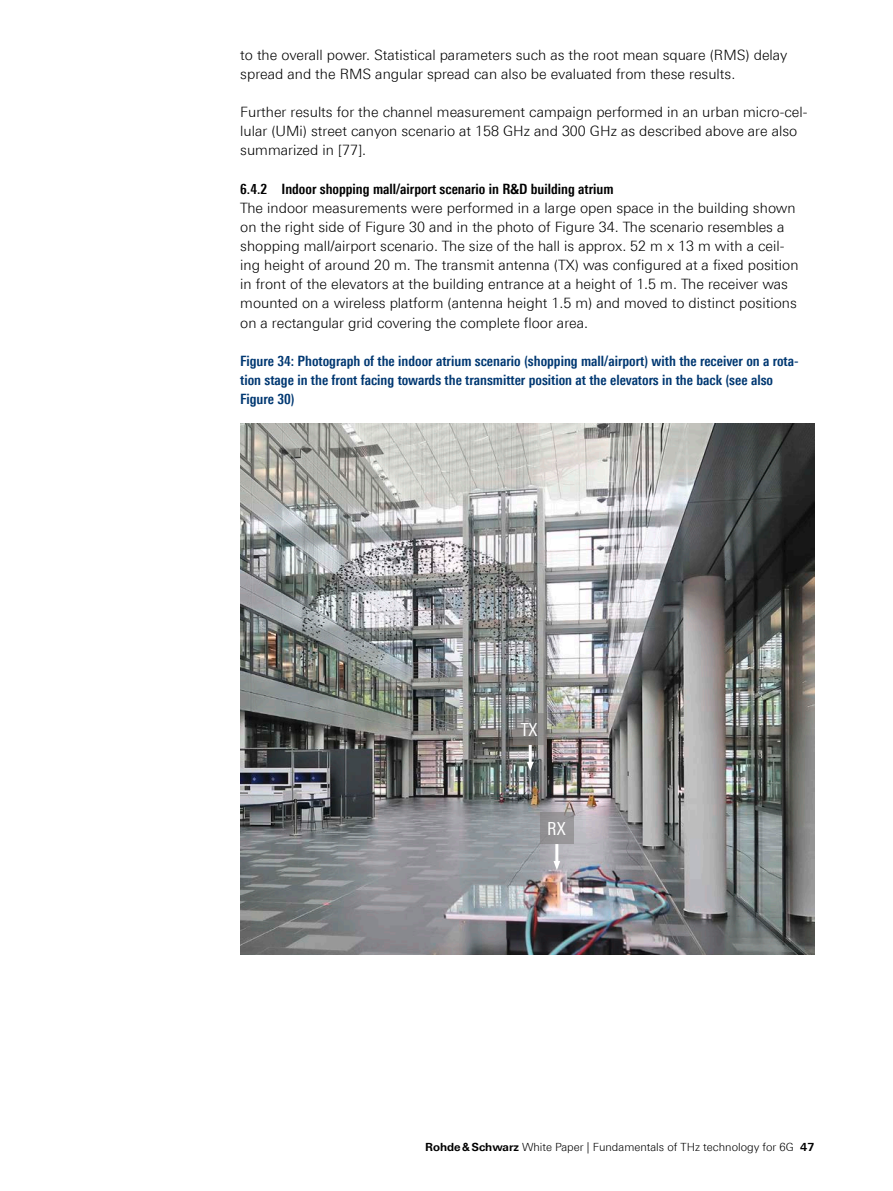
<style>
.page{position:relative;width:893px;height:1191px;background:#fff}
.page>*{position:absolute;margin:0;border:0;box-sizing:border-box;transform-origin:0 0}
.Grafiktext_12_pt_wei{font:18px "Linotype Univers 420 Cn";color:#fff}
.Haupttext_ohne_Absta{font:300 14.25px/19.2px "Linotype Univers 330";color:#000}
.Haupttext{font:300 14.25px/19.2px "Linotype Univers 330";color:#000}
.t1{font:700 14.25px/19.2px "Linotype Univers 620 Cn";color:#003872}
.t2{font:700 14.25px "Linotype Univers 620 Cn";color:#000}
.t3{font:300 11.25px "Linotype Univers 330";color:#000}
.s1{font-family:"Linotype Univers 630";font-weight:700}
</style>
<div class="page">
<img style="left:240px;top:424px;width:574px;height:530px">
<div style="left:540px;top:812px;width:34px;height:32px;background:#969497"></div>
<hr style="left:555px;top:844px;width:3px;height:18px;background:#fff">
<svg style="left:553px;top:861px;width:7px;height:9px"></svg>
<svg style="left:513px;top:713px;width:34px;height:32px"></svg>
<hr style="left:529px;top:745px;width:3px;height:18px;background:#fff">
<svg style="left:527px;top:762px;width:7px;height:9px"></svg>
<p class="Haupttext" style="left:240px;top:45px;width:549px">to the overall power. Statistical parameters such as the root mean square (RMS) delay spread and the RMS angular spread can also be evaluated from these results.</p>
<p class="Haupttext" style="left:240px;top:102px;width:569px">Further results for the channel measurement campaign performed in an urban micro-cel&shy;lular (UMi) street canyon scenario at 158 GHz and 300 GHz as described above are also summarized in [77].</p>
<p class="t2" style="left:240px;top:180px;width:375px">6.4.2 Indoor shopping mall/airport scenario in R&amp;D building atrium</p>
<p class="Haupttext_ohne_Absta" style="left:240px;top:198px;width:560px">The indoor measurements were performed in a large open space in the building shown on the right side of Figure 30 and in the photo of Figure 34. The scenario resembles a shopping mall/airport scenario. The size of the hall is approx. 52 m x 13 m with a ceil&shy;ing height of around 20 m. The transmit antenna (TX) was configured at a fixed position in front of the elevators at the building entrance at a height of 1.5 m. The receiver was mounted on a wireless platform (antenna height 1.5 m) and moved to distinct positions on a rectangular grid covering the complete floor area.</p>
<p class="t1" style="left:240px;top:351px;width:560px">Figure 34: Photograph of the indoor atrium scenario (shopping mall/airport) with the receiver on a rota&shy;tion stage in the front facing towards the transmitter position at the elevators in the back (see also<br>Figure 30)</p>
<p class="Grafiktext_12_pt_wei" style="left:521px;top:718px;width:18px">TX</p>
<p class="Grafiktext_12_pt_wei" style="left:547px;top:817px;width:20px">RX</p>
<p class="t3" style="left:425px;top:1140px;width:391px"><span class="s1">Rohde&amp;Schwarz</span> White Paper | Fundamentals of THz technology for 6G <span class="s1">47</span></p>
</div>
